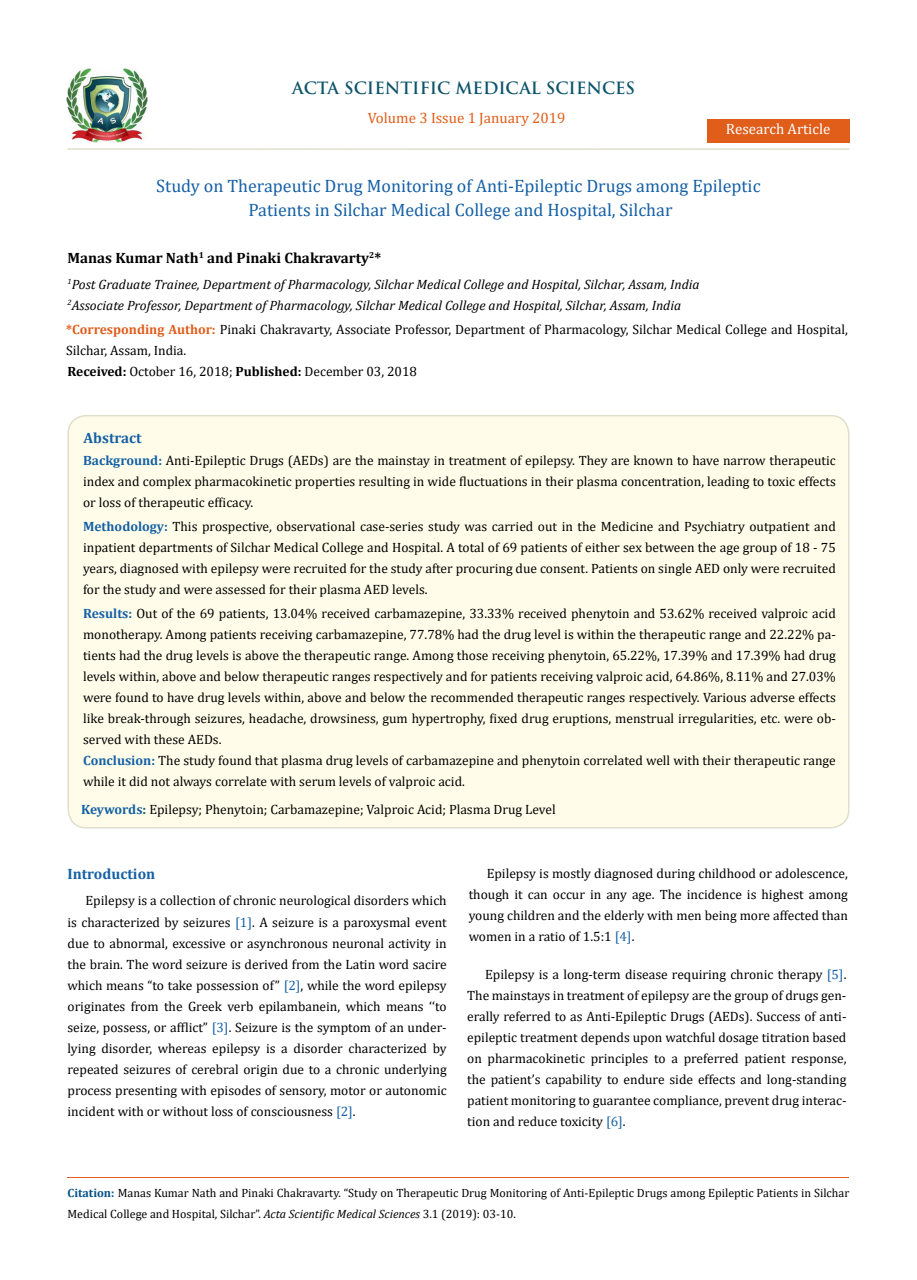
<style>
.page{position:relative;width:917px;height:1280px;background:#fff}
.page>*{position:absolute;margin:0;border:0;box-sizing:border-box;transform-origin:0 0}
.t1{font:18px/24px "Cambria";color:#1560a6;text-align:center}
.t2{font:700 16.5px "Trajan Pro";color:#0e546a}
.t3{font:700 15px "Cambria";color:#000}
.t4{font:15px "Cambria";color:#e05d1a}
.t5{font:700 15px "Cambria";color:#1560a6}
.t6{font:15px "Cambria";color:#fff}
.t7{font:13.5px/21px "Cambria";color:#000;text-align:justify}
.t8{font:italic 13.5px/21px "Cambria";color:#000}
.t9{font:12px/21px "Cambria";color:#000}
.s1{font-weight:700;color:#e05d1a}
.s2{font-weight:700}
.s3{font-weight:700;color:#1560a6}
.s4{font-weight:700;color:#0e546a}
.s5{color:#1560a6}
.s6{font-weight:700;color:#035089}
.s7{font-style:italic}
</style>
<div class="page">
<img style="left:67px;top:68px;width:80px;height:74px">
<div style="left:707px;top:119px;width:142px;height:23px;background:#e05d1a"></div>
<div style="left:68px;top:416px;width:780px;height:411px;background:#fffde9;border-radius:18px"></div>
<div style="left:67px;top:415px;width:782px;height:413px;border:2px solid #e0dfcd;border-radius:18px"></div>
<hr style="left:67px;top:1177px;width:782px;height:1px;background:#e05d1a">
<hr style="left:67px;top:148px;width:782px;height:2px;background:#e0dfcd">
<p class="t2" style="left:292px;top:77px;width:344px">ACTA SCIENTIFIC MEDICAL SCIENCES</p>
<p class="t4" style="left:368px;top:109px;width:199px">Volume 3 Issue 1 January 2019</p>
<p class="t6" style="left:726px;top:120px;width:106px">Research Article</p>
<h1 class="t1" style="left:156px;top:174px;width:605px">Study on Therapeutic Drug Monitoring of Anti-Epileptic Drugs among Epileptic<br>Patients in Silchar Medical College and Hospital, Silchar</h1>
<p class="t3" style="left:67px;top:247px;width:315px">Manas Kumar Nath<sup>1</sup> and Pinaki Chakravarty<sup>2</sup>*</p>
<p class="t8" style="left:67px;top:273px;width:633px"><sup>1</sup>Post Graduate Trainee, Department of Pharmacology, Silchar Medical College and Hospital, Silchar, Assam, India<br><sup>2</sup>Associate Professor, Department of Pharmacology, Silchar Medical College and Hospital, Silchar, Assam, India</p>
<p class="t7" style="left:66px;top:319px;width:783px"><span class="s1">*Corresponding Author:</span> Pinaki Chakravarty, Associate Professor, Department of Pharmacology, Silchar Medical College and Hospital,<br>Silchar, Assam, India.</p>
<p class="t7" style="left:67px;top:360px;width:351px"><span class="s2">Received:</span> October 16, 2018; <span class="s2">Published:</span> December 03, 2018</p>
<p class="t5" style="left:84px;top:427px;width:60px">Abstract</p>
<p class="t7" style="left:83px;top:449px;width:754px"><span class="s3">Background:</span> Anti-Epileptic Drugs (AEDs) are the mainstay in treatment of epilepsy. They are known to have narrow therapeutic index and complex pharmacokinetic properties resulting in wide fluctuations in their plasma concentration, leading to toxic effects or loss of therapeutic efficacy.</p>
<p class="t7" style="left:83px;top:515px;width:754px"><span class="s3">Methodology:</span> This prospective, observational case-series study was carried out in the Medicine and Psychiatry outpatient and inpatient departments of Silchar Medical College and Hospital. A total of 69 patients of either sex between the age group of 18 - 75 years, diagnosed with epilepsy were recruited for the study after procuring due consent. Patients on single AED only were recruited for the study and were assessed for their plasma AED levels.</p>
<p class="t7" style="left:83px;top:602px;width:754px;text-align:left"><span class="s3">Results:</span> Out of the 69 patients, 13.04% received carbamazepine, 33.33% received phenytoin and 53.62% received valproic acid monotherapy. Among patients receiving carbamazepine, 77.78% had the drug level is within the therapeutic range and 22.22% pa&shy;tients had the drug levels is above the therapeutic range. Among those receiving phenytoin, 65.22%, 17.39% and 17.39% had drug levels within, above and below therapeutic ranges respectively and for patients receiving valproic acid, 64.86%, 8.11% and 27.03% were found to have drug levels within, above and below the recommended therapeutic ranges respectively. Various adverse effects like break-through seizures, headache, drowsiness, gum hypertrophy, fixed drug eruptions, menstrual irregularities, etc. were ob&shy;served with these AEDs.<br><span class="s3">Conclusion:</span> The study found that plasma drug levels of carbamazepine and phenytoin correlated well with their therapeutic range while it did not always correlate with serum levels of valproic acid.</p>
<p class="t7" style="left:81px;top:798px;width:476px"><span class="s3">Keywords</span><span class="s4">:</span> Epilepsy; Phenytoin; Carbamazepine; Valproic Acid; Plasma Drug Level</p>
<p class="t5" style="left:67px;top:863px;width:89px">Introduction</p>
<p class="t7" style="left:468px;top:863px;width:381px;text-indent:18px">Epilepsy is mostly diagnosed during childhood or adolescence, though it can occur in any age. The incidence is highest among young children and the elderly with men being more affected than women in a ratio of 1.5:1 <span class="s5">[4]</span>.</p>
<p class="t7" style="left:467px;top:963px;width:381px;text-indent:18px">Epilepsy is a long-term disease requiring chronic therapy <span class="s5">[5]</span>.<br>The mainstays in treatment of epilepsy are the group of drugs gen&shy;erally referred to as Anti-Epileptic Drugs (AEDs). Success of anti&shy;epileptic treatment depends upon watchful dosage titration based on pharmacokinetic principles to a preferred patient response, the patient’s capability to endure side effects and long-standing patient monitoring to guarantee compliance, prevent drug interac&shy;tion and reduce toxicity <span class="s5">[6]</span>.</p>
<p class="t7" style="left:67px;top:890px;width:381px;text-indent:18px">Epilepsy is a collection of chronic neurological disorders which is characterized by seizures <span class="s5">[1]</span>. A seizure is a paroxysmal event due to abnormal, excessive or asynchronous neuronal activity in the brain. The word seizure is derived from the Latin word sacire which means “to take possession of” <span class="s5">[2]</span>, while the word epilepsy originates from the Greek verb epilambanein, which means ‘‘to seize, possess, or afflict” <span class="s5">[3]</span>. Seizure is the symptom of an under&shy;lying disorder, whereas epilepsy is a disorder characterized by repeated seizures of cerebral origin due to a chronic underlying process presenting with episodes of sensory, motor or autonomic incident with or without loss of consciousness <span class="s5">[2]</span>.</p>
<p class="t9" style="left:67px;top:1182px;width:783px"><span class="s6">Citation:</span> Manas Kumar Nath and Pinaki Chakravarty. “Study on Therapeutic Drug Monitoring of Anti-Epileptic Drugs among Epileptic Patients in Silchar<br>Medical College and Hospital, Silchar”. <span class="s7">Acta Scientific Medical Sciences</span> 3.1 (2019): 03-10.</p>
</div>
